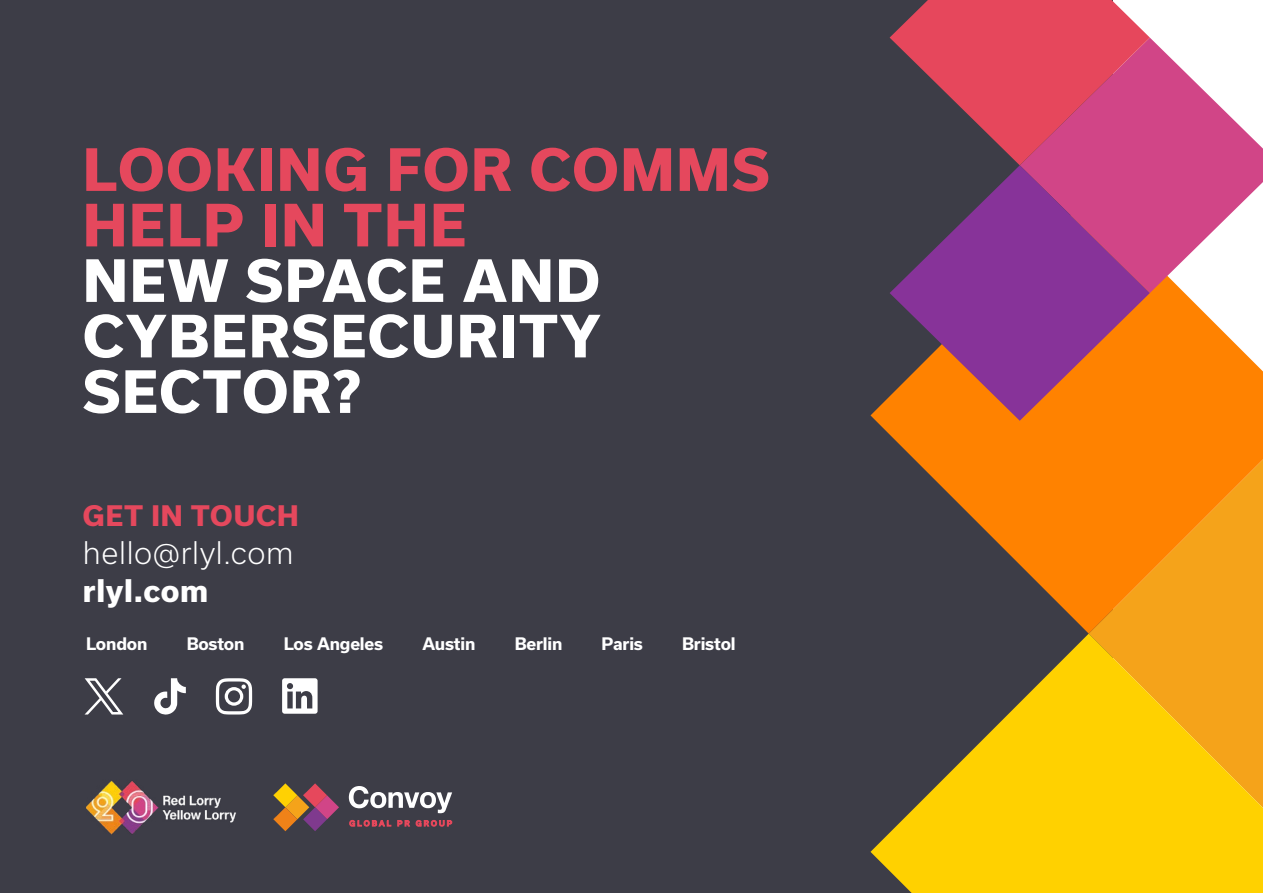
<style>
.page{position:relative;width:1263px;height:893px;background:#fff}
.page>*{position:absolute;margin:0;border:0;box-sizing:border-box;transform-origin:0 0}
.t1{font:800 55.5px/55.5px "Usual";letter-spacing:.035em;color:#fff;text-align:justify}
.t2{font:800 55.5px/55.5px "Usual";letter-spacing:.035em;color:#e5485d}
.t3{font:300 29.7px "Usual";letter-spacing:.02em;color:#fff}
.t4{font:800 29.7px "Usual";letter-spacing:.02em;color:#fff}
.t5{font:800 27px "Usual";letter-spacing:.035em;color:#e5485d}
.t6{font:700 16.5px "Usual";letter-spacing:-.01em;color:#fff}
</style>
<div class="page">
<div style="left:0;top:0;width:1112px;height:893px;background:#3d3d47"></div>
<img style="left:86px;top:780px;width:150px;height:55px">
<svg style="left:349px;top:786px;width:103px;height:27px"></svg>
<svg style="left:273px;top:783px;width:66px;height:48px"></svg>
<svg style="left:349px;top:819px;width:42px;height:7px"></svg>
<svg style="left:397px;top:820px;width:13px;height:6px"></svg>
<svg style="left:416px;top:820px;width:36px;height:6px"></svg>
<svg style="left:282px;top:678px;width:36px;height:36px"></svg>
<svg style="left:216px;top:678px;width:36px;height:36px"></svg>
<svg style="left:870px;top:293px;width:393px;height:341px;fill:#ff8200"></svg>
<svg style="left:870px;top:634px;width:393px;height:259px;fill:#ffd100"></svg>
<svg style="left:1150px;top:38px;width:113px;height:255px;fill:#d14587"></svg>
<svg style="left:890px;top:165px;width:260px;height:256px"></svg>
<svg style="left:890px;top:0;width:260px;height:165px"></svg>
<svg style="left:154px;top:678px;width:32px;height:37px"></svg>
<svg style="left:85px;top:678px;width:38px;height:36px"></svg>
<h1 class="t2" style="left:83px;top:142px;width:688px">LOOKING FOR COMMS<br>HELP IN THE</h1>
<h1 class="t1" style="left:83px;top:253px;width:519px">NEW SPACE AND CYBERSECURITY SECTOR?</h1>
<h3 class="t5" style="left:83px;top:500px;width:217px">GET IN TOUCH</h3>
<h2 class="t3" style="left:83px;top:535px;width:212px">hello@rlyl.com</h2>
<h2 class="t4" style="left:83px;top:573px;width:127px">rlyl.com</h2>
<p class="t6" style="left:86px;top:634px;width:63px">London</p>
<p class="t6" style="left:187px;top:634px;width:59px">Boston</p>
<p class="t6" style="left:284px;top:634px;width:101px">Los Angeles</p>
<p class="t6" style="left:422px;top:634px;width:55px">Austin</p>
<p class="t6" style="left:515px;top:634px;width:49px">Berlin</p>
<p class="t6" style="left:602px;top:634px;width:43px">Paris</p>
<p class="t6" style="left:682px;top:634px;width:55px">Bristol</p>
</div>
